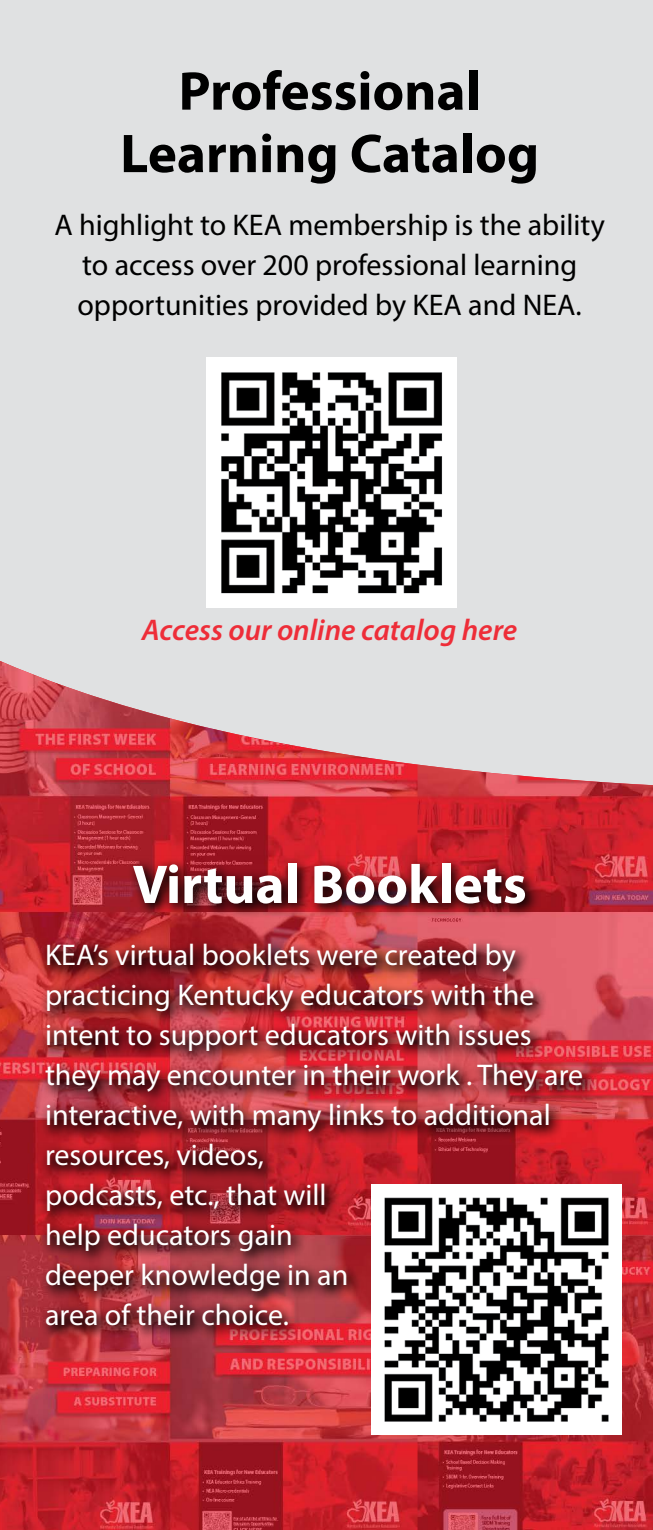
<style>
.page{position:relative;width:653px;height:1530px;background:#fff}
.page>*{position:absolute;margin:0;border:0;box-sizing:border-box;transform-origin:0 0}
.t1{font:700 55px/62.5px "Myriad Pro";color:#000;text-align:center}
.t2{font:700 55px "Myriad Pro";color:#fff}
.t3{font:30px/40px "Myriad Pro";color:#fff}
.t4{font:30px/40px "Myriad Pro";color:#000;text-align:center}
.t5{font:italic 600 30px "Myriad Pro";color:#ee2d38}
</style>
<div class="page">
<div style="left:0;top:0;width:652px;height:899px;background:#e0e1e2"></div>
<img style="left:0;top:661px;width:652px;height:869px">
<img style="left:39px;top:856px;width:559px;height:485px">
<img style="left:206px;top:357px;width:250px;height:251px">
<img style="left:371px;top:1184px;width:250px;height:251px">
<h1 class="t1" style="left:120px;top:58px;width:420px">Professional<br>Learning Catalog</h1>
<p class="t4" style="left:54px;top:204px;width:551px">A highlight to KEA membership is the ability to access over 200 professional learning opportunities provided by KEA and NEA.</p>
<p class="t5" style="left:142px;top:611px;width:377px">Access our online catalog here</p>
<h1 class="t2" style="left:132px;top:849px;width:395px">Virtual Booklets</h1>
<p class="t3" style="left:45px;top:935px;width:539px">KEA’s virtual booklets were created by practicing Kentucky educators with the intent to support educators with issues they may encounter in their work . They are interactive, with many links to additional resources, videos,<br>podcasts, etc., that will<br>help educators gain<br>deeper knowledge in an<br>area of their choice.</p>
</div>
